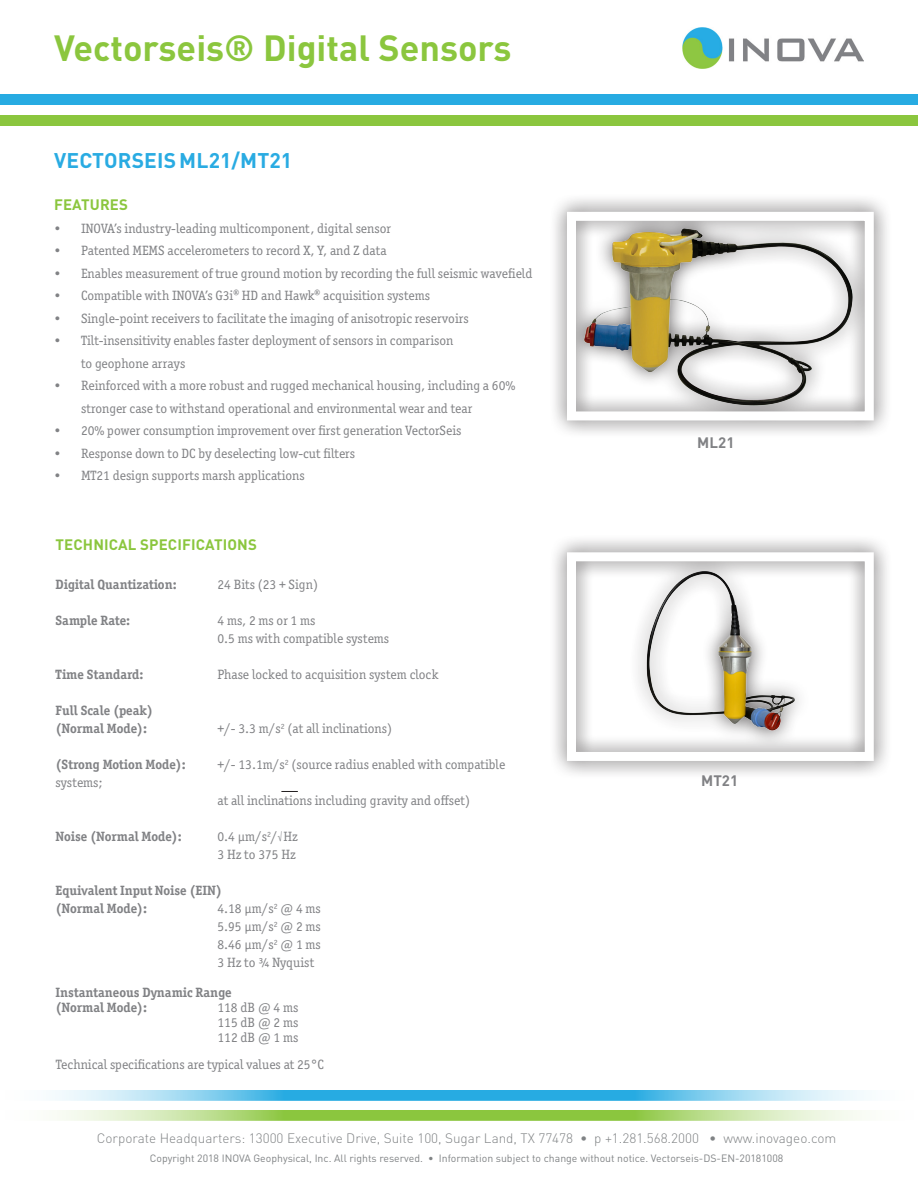
<style>
.page{position:relative;width:918px;height:1188px;background:#fff}
.page>*{position:absolute;margin:0;border:0;box-sizing:border-box;transform-origin:0 0}
.t1{font:700 36px "DINOT";color:#8bc63e}
.t2{font:700 21px "DINOT";letter-spacing:.01em;color:#29abe2}
.Body_Content{font:700 15px "DINOT";letter-spacing:.01em;color:#8bc63e}
.Body_Content-2{font:700 15px "DINOT";letter-spacing:.005em;color:#818285}
.Body_Content-3{font:13.5px/22.5px "Officina Serif ITC Std";color:#818285}
.Body_Content-4{font:700 13.5px "Officina Serif ITC Std";color:#818285}
.t3{font:300 13.5px "DINOT";color:#808385}
.t4{font:10.5px "DINOT";color:#808385}
</style>
<div class="page">
<div style="left:0;top:94px;width:918px;height:11px;background:#27abe2"></div>
<div style="left:0;top:115px;width:918px;height:10px;background:#8bc63e"></div>
<svg style="left:52px;top:1090px;width:814px;height:10px;background:#6ec6eb"></svg>
<svg style="left:57px;top:1110px;width:805px;height:11px;background:#b1d87e"></svg>
<img style="left:683px;top:28px;width:181px;height:40px">
<svg style="left:281px;top:791px;width:17px;height:1px"></svg>
<div style="left:549px;top:194px;width:343px;height:245px;background:#231f20;opacity:.75"></div>
<svg style="left:562px;top:207px;width:316px;height:218px"></svg>
<div style="left:549px;top:534px;width:343px;height:245px;background:#231f20;opacity:.75"></div>
<svg style="left:562px;top:548px;width:316px;height:217px"></svg>
<h1 class="t1" style="left:54px;top:24px;width:459px">Vectorseis® Digital Sensors</h1>
<p class="t2" style="left:54px;top:146px;width:240px">VECTORSEIS ML21/MT21</p>
<p class="Body_Content" style="left:54px;top:195px;width:75px">FEATURES</p>
<p class="Body_Content-3" style="left:54px;top:217px;width:338px">• INOVA’s industry-leading multicomponent, digital sensor</p>
<p class="Body_Content-3" style="left:54px;top:240px;width:334px">• Patented MEMS accelerometers to record X, Y, and Z data</p>
<p class="Body_Content-3" style="left:54px;top:262px;width:480px">• Enables measurement of true ground motion by recording the full seismic wavefield</p>
<p class="Body_Content-3" style="left:54px;top:285px;width:378px">• Compatible with INOVA’s G3i® HD and Hawk® acquisition systems</p>
<p class="Body_Content-3" style="left:54px;top:307px;width:416px">• Single-point receivers to facilitate the imaging of anisotropic reservoirs</p>
<p class="Body_Content-3" style="left:81px;top:330px;width:374px;text-indent:-27px">• Tilt-insensitivity enables faster deployment of sensors in comparison to geophone arrays</p>
<p class="Body_Content-3" style="left:81px;top:375px;width:436px;text-indent:-27px">• Reinforced with a more robust and rugged mechanical housing, including a 60% stronger case to withstand operational and environmental wear and tear</p>
<p class="Body_Content-3" style="left:54px;top:420px;width:409px">• 20% power consumption improvement over first generation VectorSeis</p>
<p class="Body_Content-3" style="left:54px;top:442px;width:303px">• Response down to DC by deselecting low-cut filters</p>
<p class="Body_Content-3" style="left:54px;top:465px;width:252px">• MT21 design supports marsh applications</p>
<p class="Body_Content" style="left:56px;top:534px;width:203px">TECHNICAL SPECIFICATIONS</p>
<p class="Body_Content-4" style="left:56px;top:576px;width:123px">Digital Quantization:</p>
<p class="Body_Content-3" style="left:217px;top:573px;width:102px">24 Bits (23 + Sign)</p>
<p class="Body_Content-4" style="left:56px;top:612px;width:76px">Sample Rate:</p>
<p class="Body_Content-3" style="left:217px;top:609px;width:99px">4 ms, 2 ms or 1 ms</p>
<p class="Body_Content-3" style="left:218px;top:627px;width:173px">0.5 ms with compatible systems</p>
<p class="Body_Content-4" style="left:56px;top:666px;width:90px">Time Standard:</p>
<p class="Body_Content-3" style="left:217px;top:663px;width:222px">Phase locked to acquisition system clock</p>
<p class="Body_Content-4" style="left:56px;top:702px;width:99px">Full Scale (peak)</p>
<p class="Body_Content-4" style="left:56px;top:720px;width:93px">(Normal Mode):</p>
<p class="Body_Content-3" style="left:217px;top:717px;width:176px">+/- 3.3 m/s<sup>2</sup> (at all inclinations)</p>
<p class="Body_Content-4" style="left:56px;top:756px;width:132px">(Strong Motion Mode):</p>
<p class="Body_Content-3" style="left:217px;top:753px;width:289px">+/- 13.1m/s<sup>2</sup> (source radius enabled with compatible</p>
<p class="Body_Content-3" style="left:56px;top:771px;width:49px">systems;</p>
<p class="Body_Content-3" style="left:218px;top:789px;width:254px">at all inclinations including gravity and offset)</p>
<p class="Body_Content-4" style="left:56px;top:828px;width:128px">Noise (Normal Mode):</p>
<p class="Body_Content-3" style="left:217px;top:828px;width:82px;line-height:18px">0.4 μm/s<sup>2</sup>/√Hz<br>3 Hz to 375 Hz</p>
<p class="Body_Content-4" style="left:56px;top:882px;width:168px">Equivalent Input Noise (EIN)</p>
<p class="Body_Content-4" style="left:56px;top:900px;width:93px">(Normal Mode):</p>
<p class="Body_Content-3" style="left:218px;top:897px;width:105px">4.18 μm/s<sup>2</sup> @ 4 ms</p>
<p class="Body_Content-3" style="left:218px;top:915px;width:105px">5.95 μm/s<sup>2</sup> @ 2 ms</p>
<p class="Body_Content-3" style="left:218px;top:933px;width:105px">8.46 μm/s<sup>2</sup> @ 1 ms</p>
<p class="Body_Content-3" style="left:218px;top:951px;width:98px">3 Hz to ¾ Nyquist</p>
<p class="Body_Content-4" style="left:56px;top:984px;width:178px">Instantaneous Dynamic Range</p>
<p class="Body_Content-4" style="left:56px;top:999px;width:93px">(Normal Mode):</p>
<p class="Body_Content-3" style="left:217px;top:996px;width:82px">118 dB @ 4 ms</p>
<p class="Body_Content-3" style="left:218px;top:1011px;width:82px">115 dB @ 2 ms</p>
<p class="Body_Content-3" style="left:218px;top:1026px;width:82px">112 dB @ 1 ms</p>
<p class="Body_Content-3" style="left:56px;top:1053px;width:270px">Technical specifications are typical values at 25°C</p>
<p class="Body_Content-2" style="left:697px;top:432px;width:39px">ML21</p>
<p class="Body_Content-2" style="left:701px;top:770px;width:39px">MT21</p>
<p class="t3" style="left:97px;top:1129px;width:741px">Corporate Headquarters: 13000 Executive Drive, Suite 100, Sugar Land, TX 77478 • p +1.281.568.2000 • www.inovageo.com</p>
<p class="t4" style="left:150px;top:1151px;width:635px">Copyright 2018 INOVA Geophysical, Inc. All rights reserved. • Information subject to change without notice. Vectorseis-DS-EN-20181008</p>
</div>
